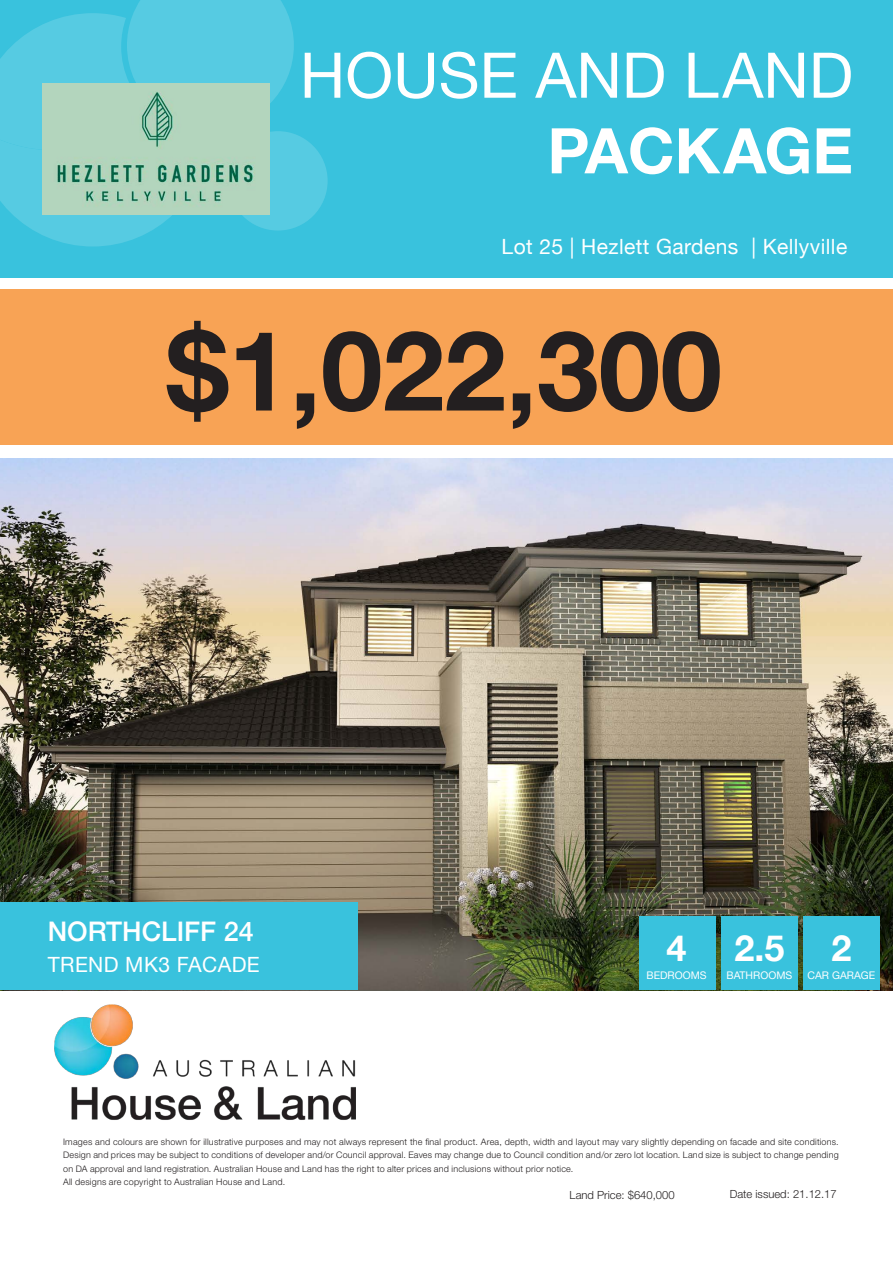
<style>
.page{position:relative;width:893px;height:1263px;background:#fff}
.page>*{position:absolute;margin:0;border:0;box-sizing:border-box;transform-origin:0 0}
.t1{font:700 111px "Helvetica Neue";color:#231f20}
.t2{font:63px "Helvetica Neue";color:#fff}
.t3{font:700 63px "Helvetica Neue";color:#fff}
.t4{font:700 36px "Helvetica Neue";color:#fff}
.t5{font:500 27px "Helvetica Neue";color:#fff}
.t6{font:21px "Helvetica Neue";letter-spacing:.02em;color:#fff}
.t7{font:300 11.25px "Helvetica Neue";color:#231f20}
.t8{font:10.5px "Helvetica Neue";color:#fff}
.t9{font:300 9px/13.5px "Helvetica Neue";letter-spacing:.025em;color:#231f20}
</style>
<div class="page">
<div style="left:0;top:0;width:893px;height:278px;background:#39c2dd"></div>
<div style="left:228px;top:131px;width:100px;height:100px;background:#56cbe2;border-radius:50%"></div>
<svg style="left:0;top:0;width:294px;height:246px"></svg>
<div style="left:0;top:289px;width:893px;height:156px;background:#f8a355"></div>
<img style="left:29px;top:990px;width:353px;height:130px">
<img style="left:42px;top:84px;width:228px;height:131px">
<img style="left:1px;top:458px;width:892px;height:532px">
<div style="left:639px;top:916px;width:77px;height:74px;background:#39c2dd"></div>
<div style="left:721px;top:916px;width:77px;height:74px;background:#39c2dd"></div>
<div style="left:803px;top:916px;width:77px;height:74px;background:#39c2dd"></div>
<div style="left:0;top:902px;width:357px;height:88px;background:#39c2dd"></div>
<h2 class="t2" style="left:300px;top:30px;width:555px">HOUSE AND LAND</h2>
<h2 class="t3" style="left:547px;top:101px;width:307px">PACKAGE</h2>
<p class="t6" style="left:502px;top:231px;width:347px">Lot 25 | Hezlett Gardens | Kellyville</p>
<p class="t1" style="left:167px;top:284px;width:557px">$1,022,300</p>
<h3 class="t5" style="left:48px;top:910px;width:208px">NORTHCLIFF 24</h3>
<h3 class="t6" style="left:48px;top:950px;width:214px">TREND MK3 FACADE</h3>
<h3 class="t4" style="left:667px;top:919px;width:22px">4</h3>
<p class="t8" style="left:647px;top:968px;width:62px">BEDROOMS</p>
<h3 class="t4" style="left:734px;top:919px;width:52px">2.5</h3>
<p class="t8" style="left:726px;top:968px;width:67px">BATHROOMS</p>
<h3 class="t4" style="left:831px;top:919px;width:22px">2</h3>
<p class="t8" style="left:807px;top:968px;width:69px">CAR GARAGE</p>
<p class="t9" style="left:63px;top:1134px;width:777px">Images and colours are shown for illustrative purposes and may not always represent the final product. Area, depth, width and layout may vary slightly depending on facade and site conditions.<br>Design and prices may be subject to conditions of developer and/or Council approval. Eaves may change due to Council condition and/or zero lot location. Land size is subject to change pending on DA approval and land registration. Australian House and Land has the right to alter prices and inclusions without prior notice.<br>All designs are copyright to Australian House and Land.</p>
<p class="t7" style="left:570px;top:1186px;width:107px">Land Price: $640,000</p>
<p class="t7" style="left:730px;top:1185px;width:109px">Date issued: 21.12.17</p>
</div>
